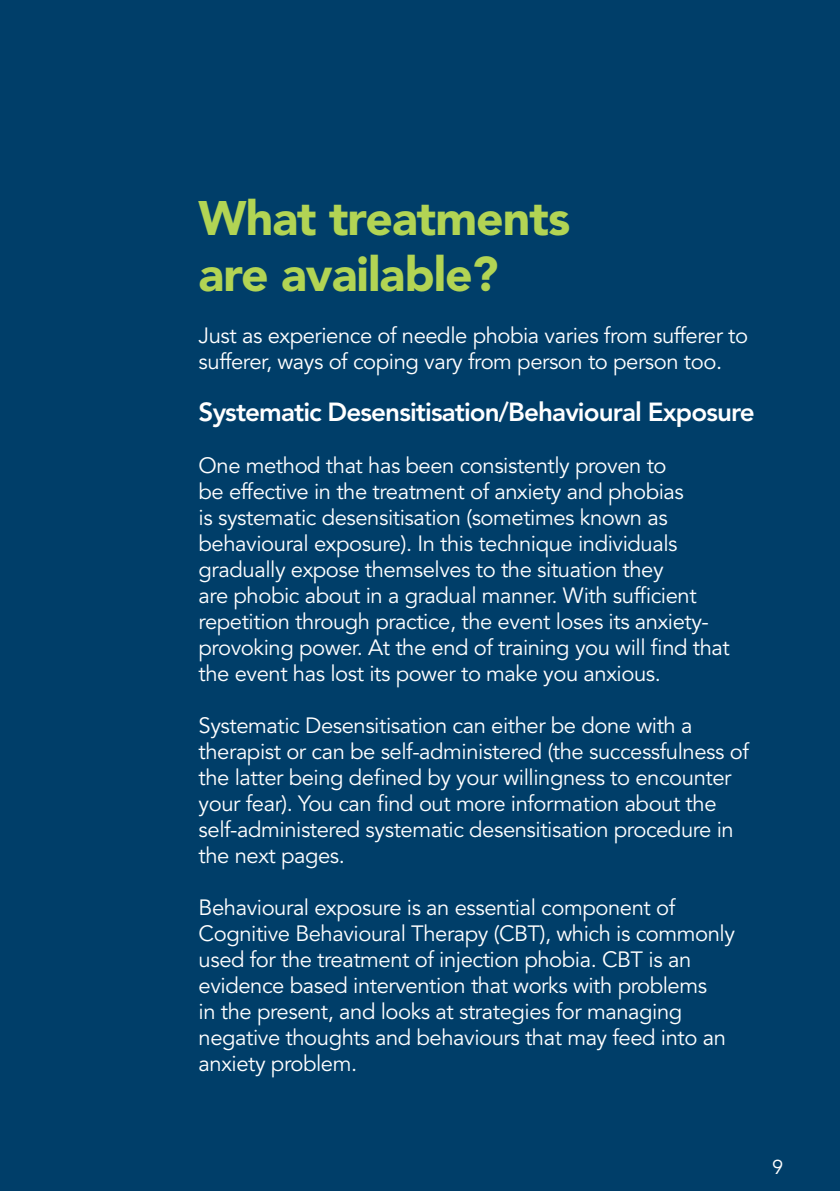
<style>
.page{position:relative;width:840px;height:1191px;background:#fff}
.page>*{position:absolute;margin:0;border:0;box-sizing:border-box;transform-origin:0 0}
.t1{font:900 48px/56px "Avenir LT Std";letter-spacing:-.02em;color:#b2d454}
.t2{font:800 26px "Avenir LT Std";letter-spacing:-.035em;color:#fff}
.t3{font:22px/26px "Avenir LT Std";letter-spacing:-.02em;color:#fff}
.t4{font:20px "Avenir LT Std";color:#fff}
</style>
<div class="page">
<div style="left:0;top:0;width:839px;height:1191px;background:#003e69"></div>
<h1 class="t1" style="left:198px;top:190px;width:373px">What treatments are available?</h1>
<p class="t3" style="left:198px;top:323px;width:550px">Just as experience of needle phobia varies from sufferer to sufferer, ways of coping vary from person to person too.</p>
<p class="t2" style="left:198px;top:396px;width:557px">Systematic Desensitisation/Behavioural Exposure</p>
<p class="t3" style="left:198px;top:453px;width:532px">One method that has been consistently proven to<br>be effective in the treatment of anxiety and phobias<br>is systematic desensitisation (sometimes known as behavioural exposure). In this technique individuals gradually expose themselves to the situation they<br>are phobic about in a gradual manner. With sufficient repetition through practice, the event loses its anxiety&shy;provoking power. At the end of training you will find that the event has lost its power to make you anxious.</p>
<p class="t3" style="left:198px;top:713px;width:551px">Systematic Desensitisation can either be done with a therapist or can be self-administered (the successfulness of the latter being defined by your willingness to encounter your fear). You can find out more information about the self-administered systematic desensitisation procedure in the next pages.</p>
<p class="t3" style="left:198px;top:895px;width:537px">Behavioural exposure is an essential component of Cognitive Behavioural Therapy (CBT), which is commonly used for the treatment of injection phobia. CBT is an evidence based intervention that works with problems<br>in the present, and looks at strategies for managing negative thoughts and behaviours that may feed into an anxiety problem.</p>
<p class="t4" style="left:771px;top:1155px;width:13px">9</p>
</div>
